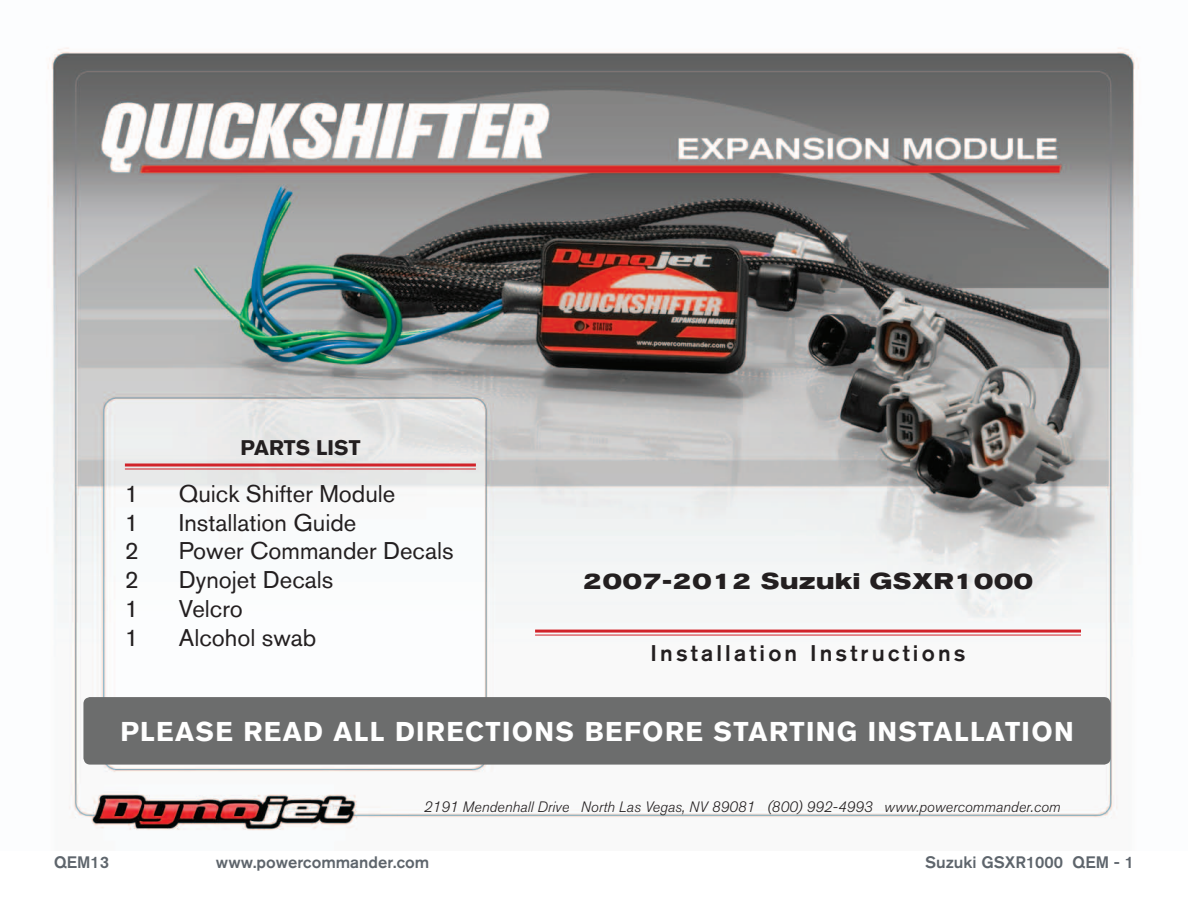
<style>
.page{position:relative;width:1188px;height:918px;background:#fff}
.page>*{position:absolute;margin:0;border:0;box-sizing:border-box;transform-origin:0 0}
.t1{font:700 27px "Akzidenz Grotesk BQ";letter-spacing:.05em;color:#fff}
.t2{font:24px "Akzidenz Grotesk BQ";color:#231f20}
.t3{font:500 22.5px "Akzidenz Grotesk BQ";letter-spacing:.14em;color:#231f20}
.t4{font:700 expanded 22.5px "Akzidenz Grotesk BQ";letter-spacing:.03em;color:#231f20}
.t5{font:700 21px "Akzidenz Grotesk BQ";color:#231f20}
.t6{font:500 16.5px "Akzidenz Grotesk BQ";color:#5e656c}
.t7{font:italic 300 15px "Akzidenz Grotesk BQ";color:#231f20}
</style>
<div class="page">
<img style="left:48px;top:47px;width:1091px;height:784px">
<div style="left:83px;top:697px;width:1028px;height:68px;background:#6c6d6d;border-radius:7px"></div>
<hr style="left:535px;top:630px;width:546px;height:3px;background:#d1232a">
<hr style="left:535px;top:635px;width:546px;height:1px;background:#d1232a">
<hr style="left:125px;top:464px;width:351px;height:2px;background:#d1232a">
<hr style="left:125px;top:468px;width:351px;height:1px;background:#d1232a">
<p class="t5" style="left:240px;top:436px;width:122px">PARTS LIST</p>
<p class="t2" style="left:125px;top:479px;width:15px">1</p>
<p class="t2" style="left:179px;top:479px;width:218px">Quick Shifter Module</p>
<p class="t2" style="left:125px;top:508px;width:15px">1</p>
<p class="t2" style="left:179px;top:508px;width:179px">Installation Guide</p>
<p class="t2" style="left:125px;top:537px;width:15px">2</p>
<p class="t2" style="left:179px;top:537px;width:276px">Power Commander Decals</p>
<p class="t2" style="left:125px;top:566px;width:15px">2</p>
<p class="t2" style="left:179px;top:566px;width:156px">Dynojet Decals</p>
<p class="t2" style="left:125px;top:594px;width:15px">1</p>
<p class="t2" style="left:179px;top:594px;width:65px">Velcro</p>
<p class="t2" style="left:125px;top:623px;width:15px">1</p>
<p class="t2" style="left:179px;top:623px;width:139px">Alcohol swab</p>
<p class="t4" style="left:583px;top:568px;width:452px">2007-2012 Suzuki GSXR1000</p>
<p class="t3" style="left:651px;top:639px;width:316px">Installation Instructions</p>
<p class="t1" style="left:120px;top:716px;width:955px">PLEASE READ ALL DIRECTIONS BEFORE STARTING INSTALLATION</p>
<p class="t7" style="left:424px;top:798px;width:638px">2191 Mendenhall Drive North Las Vegas, NV 89081 (800) 992-4993 www.powercommander.com</p>
<p class="t6" style="left:54px;top:852px;width:56px">QEM13</p>
<p class="t6" style="left:216px;top:852px;width:215px">www.powercommander.com</p>
<p class="t6" style="left:925px;top:852px;width:210px">Suzuki GSXR1000 QEM - 1</p>
</div>
